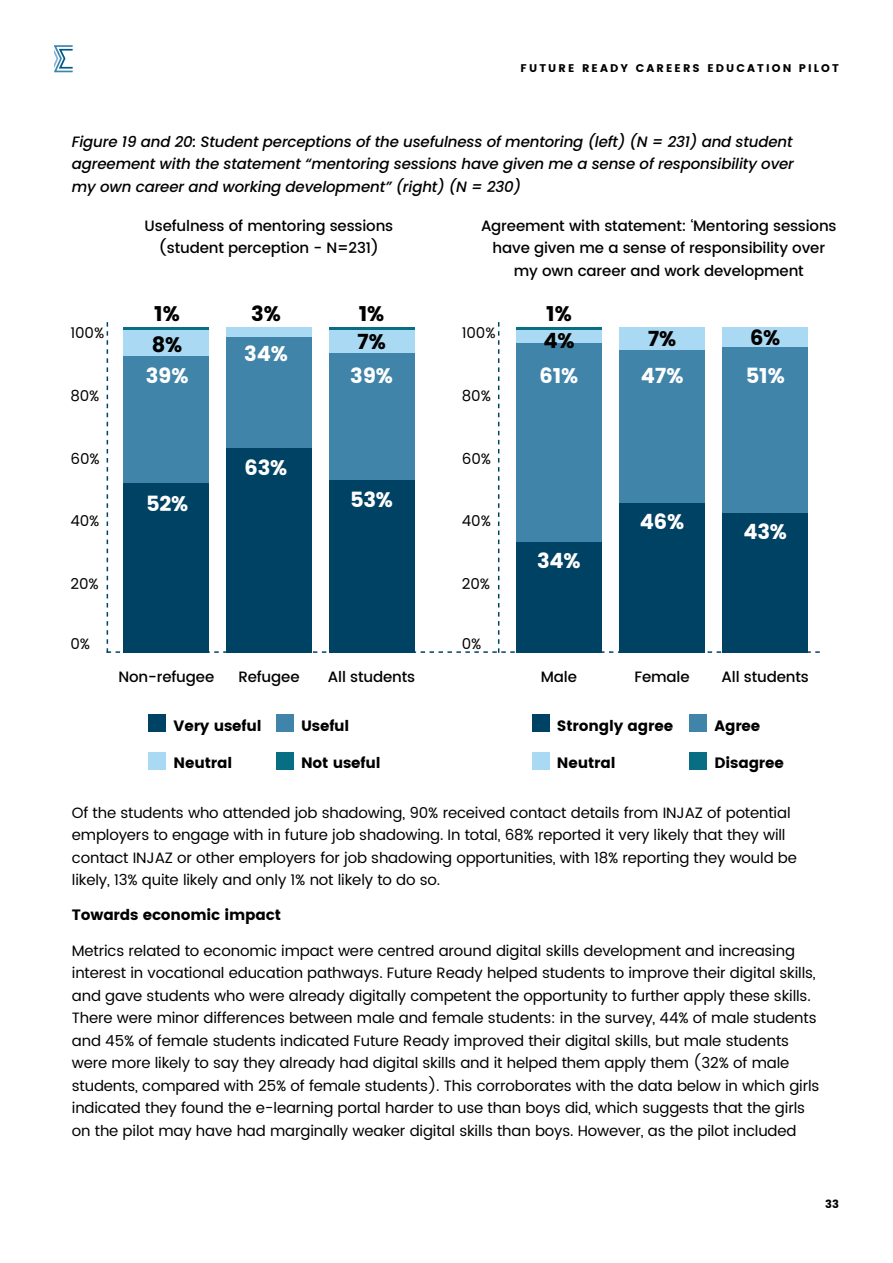
<style>
.page{position:relative;width:893px;height:1263px;background:#fff}
.page>*{position:absolute;margin:0;border:0;box-sizing:border-box;transform-origin:0 0}
.t1{font:700 21px "Poppins";letter-spacing:-.01em;color:#fff}
.t2{font:700 21px "Poppins";color:#000}
.t3{font:15px/22.5px "Poppins";letter-spacing:-.01em;color:#000}
.t4{font:500 15px/22.5px "Poppins";letter-spacing:-.01em;color:#000;text-align:center}
.t5{font:italic 500 15px/22.5px "Poppins";letter-spacing:-.01em;color:#000;text-align:justify}
.t6{font:700 15px "Poppins";letter-spacing:-.01em;color:#000}
.t7{font:700 11.4px "Poppins";color:#000}
.t8{font:700 11.1px "Poppins";letter-spacing:.19em;color:#000}
</style>
<div class="page">
<svg style="left:54px;top:45px;width:18px;height:27px"></svg>
<svg style="left:107px;top:322px;width:713px;height:331px"></svg>
<div style="left:149px;top:715px;width:17px;height:17px;background:#004264"></div>
<div style="left:532px;top:715px;width:17px;height:17px;background:#004264"></div>
<div style="left:276px;top:715px;width:17px;height:17px;background:#4184a9"></div>
<div style="left:690px;top:715px;width:17px;height:17px;background:#4184a9"></div>
<div style="left:149px;top:752px;width:17px;height:17px;background:#aadaf3"></div>
<div style="left:532px;top:752px;width:17px;height:17px;background:#aadaf3"></div>
<div style="left:276px;top:752px;width:17px;height:17px;background:#076e84"></div>
<div style="left:690px;top:752px;width:17px;height:17px;background:#076e84"></div>
<div style="left:226px;top:327px;width:86px;height:10px;background:#aadaf3"></div>
<div style="left:226px;top:337px;width:86px;height:111px;background:#4184a9"></div>
<div style="left:226px;top:448px;width:86px;height:204px;background:#004264"></div>
<hr style="left:124px;top:327px;width:85px;height:3px;background:#076e84">
<div style="left:124px;top:330px;width:85px;height:26px;background:#aadaf3"></div>
<div style="left:124px;top:356px;width:85px;height:127px;background:#4184a9"></div>
<div style="left:124px;top:483px;width:85px;height:169px;background:#004264"></div>
<hr style="left:329px;top:327px;width:85px;height:3px;background:#076e84">
<div style="left:329px;top:330px;width:85px;height:23px;background:#aadaf3"></div>
<div style="left:329px;top:353px;width:85px;height:127px;background:#4184a9"></div>
<div style="left:329px;top:480px;width:85px;height:172px;background:#004264"></div>
<hr style="left:516px;top:327px;width:86px;height:3px;background:#076e84">
<div style="left:516px;top:330px;width:86px;height:13px;background:#aadaf3"></div>
<div style="left:516px;top:343px;width:86px;height:199px;background:#4184a9"></div>
<div style="left:516px;top:542px;width:86px;height:110px;background:#004264"></div>
<div style="left:619px;top:327px;width:86px;height:23px;background:#aadaf3"></div>
<div style="left:619px;top:350px;width:86px;height:153px;background:#4184a9"></div>
<div style="left:619px;top:503px;width:86px;height:149px;background:#004264"></div>
<div style="left:723px;top:327px;width:85px;height:20px;background:#aadaf3"></div>
<div style="left:723px;top:347px;width:85px;height:166px;background:#4184a9"></div>
<div style="left:723px;top:513px;width:85px;height:139px;background:#004264"></div>
<p class="t8" style="left:521px;top:62px;width:320px">FUTURE READY CAREERS EDUCATION PILOT</p>
<p class="t5" style="left:72px;top:130px;width:724px">Figure 19 and 20: Student perceptions of the usefulness of mentoring (left) (N = 231) and student agreement with the statement “mentoring sessions have given me a sense of responsibility over my own career and working development” (right) (N = 230)</p>
<p class="t4" style="left:145px;top:215px;width:250px">Usefulness of mentoring sessions (student perception - N=231)</p>
<p class="t4" style="left:481px;top:215px;width:357px">Agreement with statement: ‘Mentoring sessions have given me a sense of responsibility over my own career and work development</p>
<h1 class="t2" style="left:154px;top:301px;width:27px">1%</h1>
<h1 class="t2" style="left:251px;top:301px;width:31px">3%</h1>
<h1 class="t2" style="left:359px;top:301px;width:27px">1%</h1>
<p class="t3" style="left:71px;top:322px;width:35px">100%</p>
<p class="t3" style="left:462px;top:322px;width:35px">100%</p>
<h1 class="t2" style="left:357px;top:330px;width:30px">7%</h1>
<h1 class="t2" style="left:152px;top:333px;width:32px">8%</h1>
<h1 class="t1" style="left:244px;top:342px;width:45px">34%</h1>
<h1 class="t1" style="left:146px;top:364px;width:44px">39%</h1>
<h1 class="t1" style="left:350px;top:364px;width:44px">39%</h1>
<p class="t3" style="left:71px;top:385px;width:31px">80%</p>
<p class="t3" style="left:462px;top:385px;width:31px">80%</p>
<p class="t3" style="left:71px;top:447px;width:31px">60%</p>
<p class="t3" style="left:462px;top:447px;width:31px">60%</p>
<h1 class="t1" style="left:245px;top:455px;width:44px">63%</h1>
<h1 class="t1" style="left:146px;top:491px;width:44px">52%</h1>
<h1 class="t1" style="left:350px;top:487px;width:45px">53%</h1>
<p class="t3" style="left:71px;top:510px;width:31px">40%</p>
<p class="t3" style="left:462px;top:510px;width:31px">40%</p>
<p class="t3" style="left:71px;top:573px;width:30px">20%</p>
<p class="t3" style="left:462px;top:573px;width:30px">20%</p>
<p class="t3" style="left:71px;top:633px;width:21px">0%</p>
<p class="t3" style="left:462px;top:633px;width:21px">0%</p>
<h1 class="t2" style="left:546px;top:301px;width:27px">1%</h1>
<h1 class="t2" style="left:543px;top:328px;width:33px">4%</h1>
<h1 class="t1" style="left:539px;top:364px;width:40px">61%</h1>
<h1 class="t1" style="left:537px;top:548px;width:45px">34%</h1>
<h1 class="t2" style="left:648px;top:327px;width:30px">7%</h1>
<h1 class="t1" style="left:641px;top:364px;width:44px">47%</h1>
<h1 class="t1" style="left:640px;top:509px;width:46px">46%</h1>
<h1 class="t2" style="left:750px;top:325px;width:32px">6%</h1>
<h1 class="t1" style="left:746px;top:364px;width:41px">51%</h1>
<h1 class="t1" style="left:743px;top:519px;width:45px">43%</h1>
<p class="t4" style="left:118px;top:666px;width:97px">Non-refugee</p>
<p class="t4" style="left:238px;top:666px;width:63px">Refugee</p>
<p class="t4" style="left:328px;top:666px;width:89px">All students</p>
<p class="t4" style="left:541px;top:666px;width:38px">Male</p>
<p class="t4" style="left:634px;top:666px;width:57px">Female</p>
<p class="t4" style="left:722px;top:666px;width:89px">All students</p>
<p class="t6" style="left:174px;top:717px;width:90px">Very useful</p>
<p class="t6" style="left:301px;top:717px;width:50px">Useful</p>
<p class="t6" style="left:557px;top:717px;width:118px">Strongly agree</p>
<p class="t6" style="left:715px;top:717px;width:47px">Agree</p>
<p class="t6" style="left:174px;top:754px;width:60px">Neutral</p>
<p class="t6" style="left:301px;top:754px;width:81px">Not useful</p>
<p class="t6" style="left:557px;top:754px;width:60px">Neutral</p>
<p class="t6" style="left:715px;top:754px;width:71px">Disagree</p>
<p class="t3" style="left:72px;top:801px;width:727px">Of the students who attended job shadowing, 90% received contact details from INJAZ of potential employers to engage with in future job shadowing. In total, 68% reported it very likely that they will contact INJAZ or other employers for job shadowing opportunities, with 18% reporting they would be likely, 13% quite likely and only 1% not likely to do so.</p>
<p class="t6" style="left:72px;top:906px;width:211px">Towards economic impact</p>
<p class="t3" style="left:72px;top:939px;width:749px">Metrics related to economic impact were centred around digital skills development and increasing interest in vocational education pathways. Future Ready helped students to improve their digital skills, and gave students who were already digitally competent the opportunity to further apply these skills.<br>There were minor differences between male and female students: in the survey, 44% of male students and 45% of female students indicated Future Ready improved their digital skills, but male students were more likely to say they already had digital skills and it helped them apply them (32% of male students, compared with 25% of female students). This corroborates with the data below in which girls indicated they found the e-learning portal harder to use than boys did, which suggests that the girls on the pilot may have had marginally weaker digital skills than boys. However, as the pilot included</p>
<p class="t7" style="left:825px;top:1197px;width:15px">33</p>
</div>
